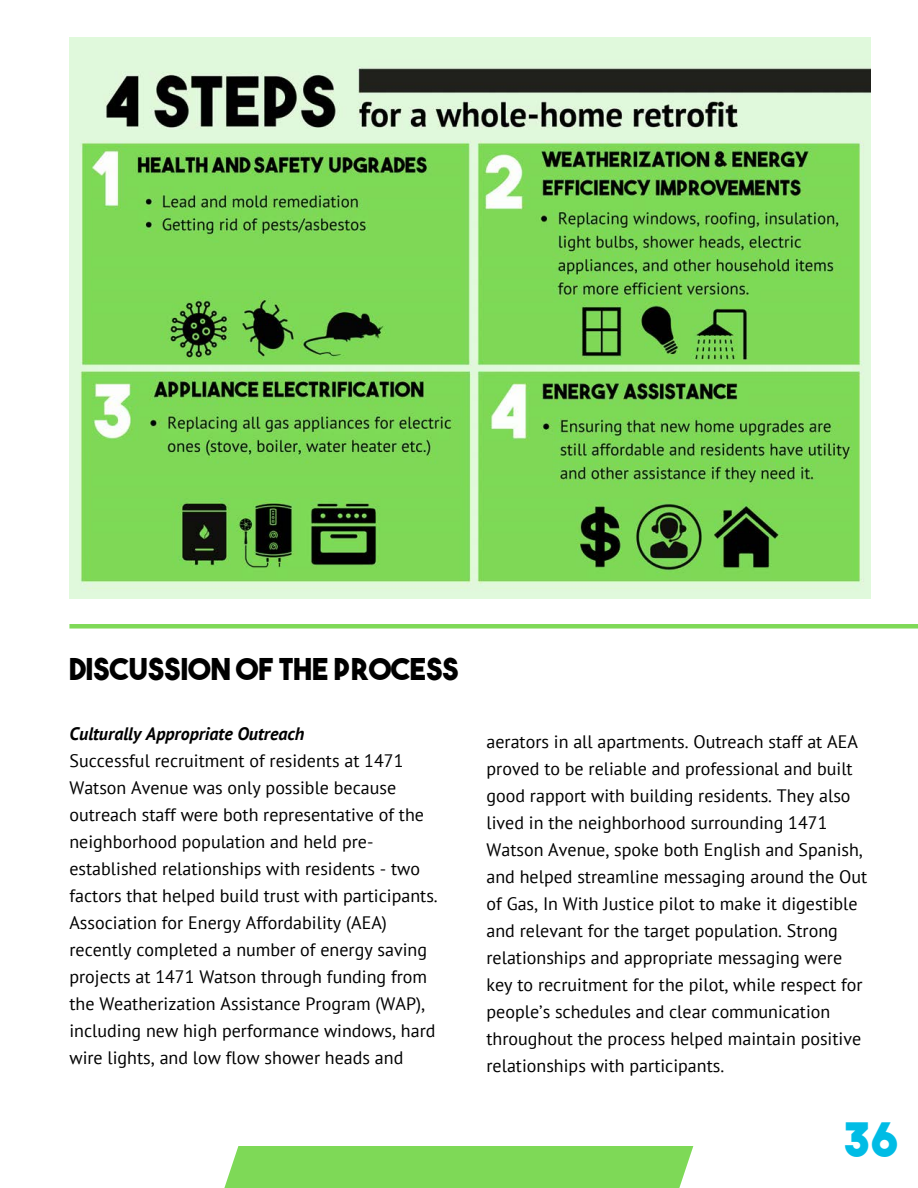
<style>
.page{position:relative;width:918px;height:1188px;background:#fff}
.page>*{position:absolute;margin:0;border:0;box-sizing:border-box;transform-origin:0 0}
.t1{font:47.25px "The Bold Font";color:#00bce5}
.t2{font:30px "The Bold Font";color:#000}
.t3{font:18px/27px "PT Sans";color:#000}
.t4{font:italic 700 18px "PT Sans";color:#000}
</style>
<div class="page">
<div style="left:214px;top:1146px;width:479px;height:42px;background:#7ed957"></div>
<div style="left:69px;top:624px;width:849px;height:5px;background:#7ed957"></div>
<img style="left:69px;top:37px;width:801px;height:562px">
<h2 class="t2" style="left:69px;top:657px;width:391px">DISCUSSION OF THE PROCESS</h2>
<p class="t4" style="left:69px;top:722px;width:237px">Culturally Appropriate Outreach</p>
<p class="t3" style="left:69px;top:747px;width:370px">Successful recruitment of residents at 1471<br>Watson Avenue was only possible because outreach staff were both representative of the neighborhood population and held pre&shy;established relationships with residents - two factors that helped build trust with participants.<br>Association for Energy Affordability (AEA) recently completed a number of energy saving projects at 1471 Watson through funding from the Weatherization Assistance Program (WAP), including new high performance windows, hard wire lights, and low flow shower heads and</p>
<p class="t3" style="left:487px;top:728px;width:382px">aerators in all apartments. Outreach staff at AEA proved to be reliable and professional and built good rapport with building residents. They also lived in the neighborhood surrounding 1471<br>Watson Avenue, spoke both English and Spanish, and helped streamline messaging around the Out of Gas, In With Justice pilot to make it digestible and relevant for the target population. Strong relationships and appropriate messaging were key to recruitment for the pilot, while respect for people’s schedules and clear communication throughout the process helped maintain positive relationships with participants.</p>
<h1 class="t1" style="left:843px;top:1122px;width:58px">36</h1>
</div>
